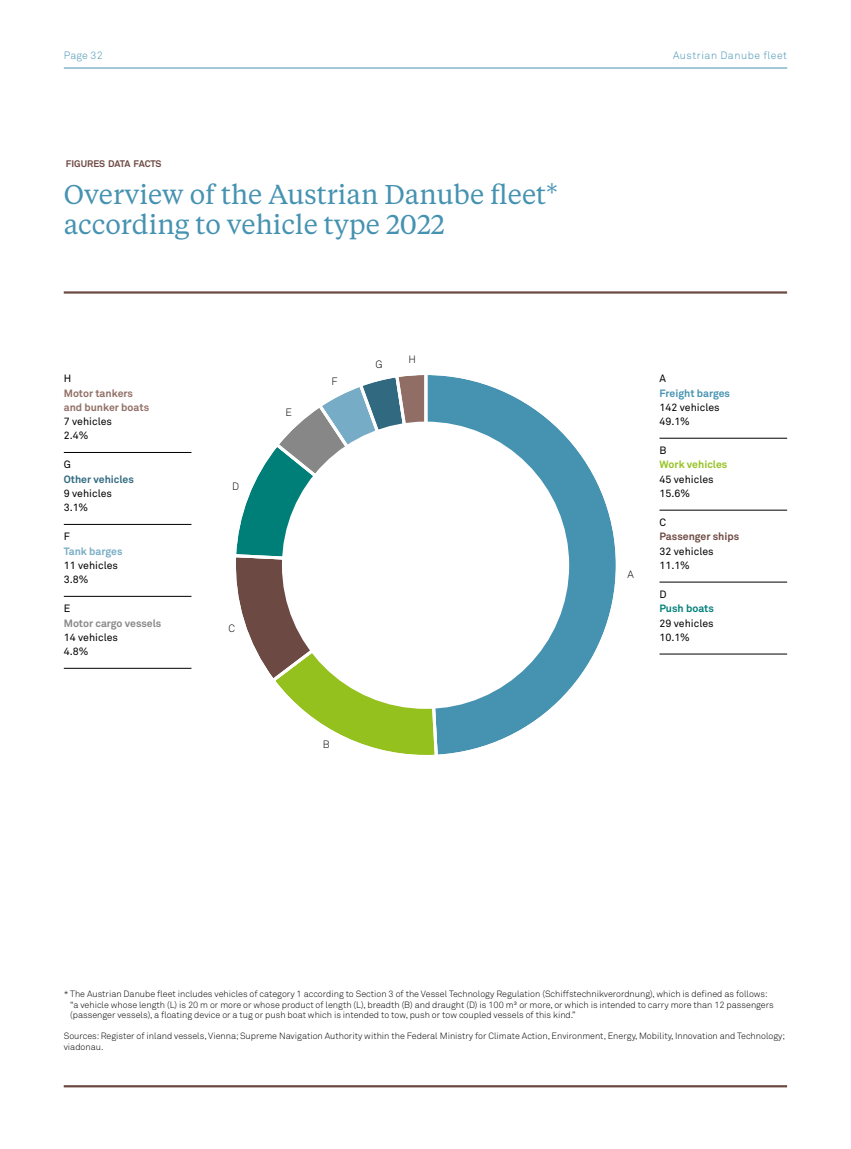
<style>
.page{position:relative;width:851px;height:1149px;background:#fff}
.page>*{position:absolute;margin:0;border:0;box-sizing:border-box;transform-origin:0 0}
.t1{font:27px/30px "Tiempos Text";color:#4592b1}
.t2{font:10.5px/14.2px "Akkurat Std";color:#000}
.t3{font:700 10.5px/14.2px "Akkurat Std";color:#906e65}
.t4{font:300 10.5px "Akkurat Std";letter-spacing:.05em;color:#4592b1}
.t5{font:700 10.5px "Akkurat Std";color:#878787}
.t6{font:700 10.5px "Akkurat Std";color:#6d4943}
.t7{font:700 10.5px "Akkurat Std";color:#4592b1}
.t8{font:700 10.5px "Akkurat Std";color:#306980}
.t9{font:700 10.5px "Akkurat Std";color:#95c11f}
.t10{font:700 10.5px "Akkurat Std";color:#77acc6}
.t11{font:700 10.5px "Akkurat Std";color:#007f79}
.t12{font:300 10.5px "Akkurat Std";color:#000}
.t13{font:700 9.45px "Akkurat Std";letter-spacing:-.01em;color:#6d4943}
.t14{font:300 9px/10.5px "Akkurat Std";color:#000}
</style>
<div class="page">
<hr style="left:64px;top:68px;width:723px;height:1px;background:#4592b1">
<hr style="left:64px;top:291px;width:723px;height:2px;background:#6d4943">
<hr style="left:64px;top:1084px;width:723px;height:3px;background:#6d4943">
<hr style="left:659px;top:437px;width:128px;height:1px;background:#000">
<hr style="left:659px;top:509px;width:128px;height:1px;background:#000">
<hr style="left:659px;top:581px;width:128px;height:1px;background:#000">
<hr style="left:659px;top:653px;width:128px;height:1px;background:#000">
<hr style="left:64px;top:452px;width:127px;height:1px;background:#000">
<hr style="left:64px;top:524px;width:127px;height:1px;background:#000">
<hr style="left:64px;top:595px;width:127px;height:1px;background:#000">
<hr style="left:64px;top:667px;width:127px;height:1px;background:#000">
<svg style="left:439px;top:375px;width:177px;height:380px"></svg>
<svg style="left:236px;top:375px;width:203px;height:380px"></svg>
<div style="left:282px;top:421px;width:287px;height:287px;background:#fff;border-radius:50%"></div>
<p class="t4" style="left:64px;top:49px;width:40px">Page 32</p>
<p class="t13" style="left:66px;top:158px;width:97px">FIGURES DATA FACTS</p>
<h1 class="t1" style="left:64px;top:178px;width:495px">Overview of the Austrian Danube fleet* according to vehicle type 2022</h1>
<p class="t2" style="left:64px;top:371px;width:9px">H</p>
<p class="t3" style="left:64px;top:385px;width:87px">Motor tankers and bunker boats</p>
<p class="t2" style="left:64px;top:414px;width:50px">7 vehicles<br>2.4%</p>
<p class="t2" style="left:64px;top:457px;width:9px">G</p>
<p class="t8" style="left:64px;top:472px;width:72px">Other vehicles</p>
<p class="t2" style="left:64px;top:486px;width:50px">9 vehicles<br>3.1%</p>
<p class="t2" style="left:64px;top:529px;width:8px">F</p>
<p class="t10" style="left:64px;top:544px;width:60px">Tank barges</p>
<p class="t2" style="left:64px;top:558px;width:56px">11 vehicles<br>3.8%</p>
<p class="t2" style="left:64px;top:601px;width:8px">E</p>
<p class="t5" style="left:64px;top:616px;width:99px">Motor cargo vessels</p>
<p class="t2" style="left:64px;top:630px;width:56px">14 vehicles<br>4.8%</p>
<p class="t12" style="left:232px;top:480px;width:8px">D</p>
<p class="t12" style="left:285px;top:406px;width:8px">E</p>
<p class="t12" style="left:331px;top:375px;width:8px">F</p>
<p class="t12" style="left:375px;top:358px;width:9px">G</p>
<p class="t12" style="left:408px;top:353px;width:9px">H</p>
<p class="t12" style="left:228px;top:621px;width:8px">C</p>
<p class="t12" style="left:323px;top:737px;width:8px">B</p>
<p class="t4" style="left:673px;top:49px;width:115px">Austrian Danube fleet</p>
<p class="t12" style="left:627px;top:568px;width:8px">A</p>
<p class="t2" style="left:659px;top:371px;width:8px">A</p>
<p class="t7" style="left:659px;top:386px;width:72px">Freight barges</p>
<p class="t2" style="left:659px;top:400px;width:62px">142 vehicles<br>49.1%</p>
<p class="t2" style="left:659px;top:443px;width:9px">B</p>
<p class="t9" style="left:659px;top:458px;width:69px">Work vehicles</p>
<p class="t2" style="left:659px;top:472px;width:56px">45 vehicles<br>15.6%</p>
<p class="t2" style="left:659px;top:515px;width:8px">C</p>
<p class="t6" style="left:659px;top:530px;width:81px">Passenger ships</p>
<p class="t2" style="left:659px;top:543px;width:56px">32 vehicles<br>11.1%</p>
<p class="t2" style="left:659px;top:587px;width:9px">D</p>
<p class="t11" style="left:659px;top:602px;width:56px">Push boats</p>
<p class="t2" style="left:659px;top:615px;width:56px">29 vehicles<br>10.1%</p>
<p class="t14" style="left:70px;top:988px;width:705px;text-indent:-7px">* The Austrian Danube fleet includes vehicles of category 1 according to Section 3 of the Vessel Technology Regulation (Schiffstechnikverordnung), which is defined as follows: “a vehicle whose length (L) is 20 m or more or whose product of length (L), breadth (B) and draught (D) is 100 m³ or more, or which is intended to carry more than 12 passengers (passenger vessels), a floating device or a tug or push boat which is intended to tow, push or tow coupled vessels of this kind.”</p>
<p class="t14" style="left:64px;top:1030px;width:722px">Sources: Register of inland vessels, Vienna; Supreme Navigation Authority within the Federal Ministry for Climate Action, Environment, Energy, Mobility, Innovation and Technology; viadonau.</p>
</div>
